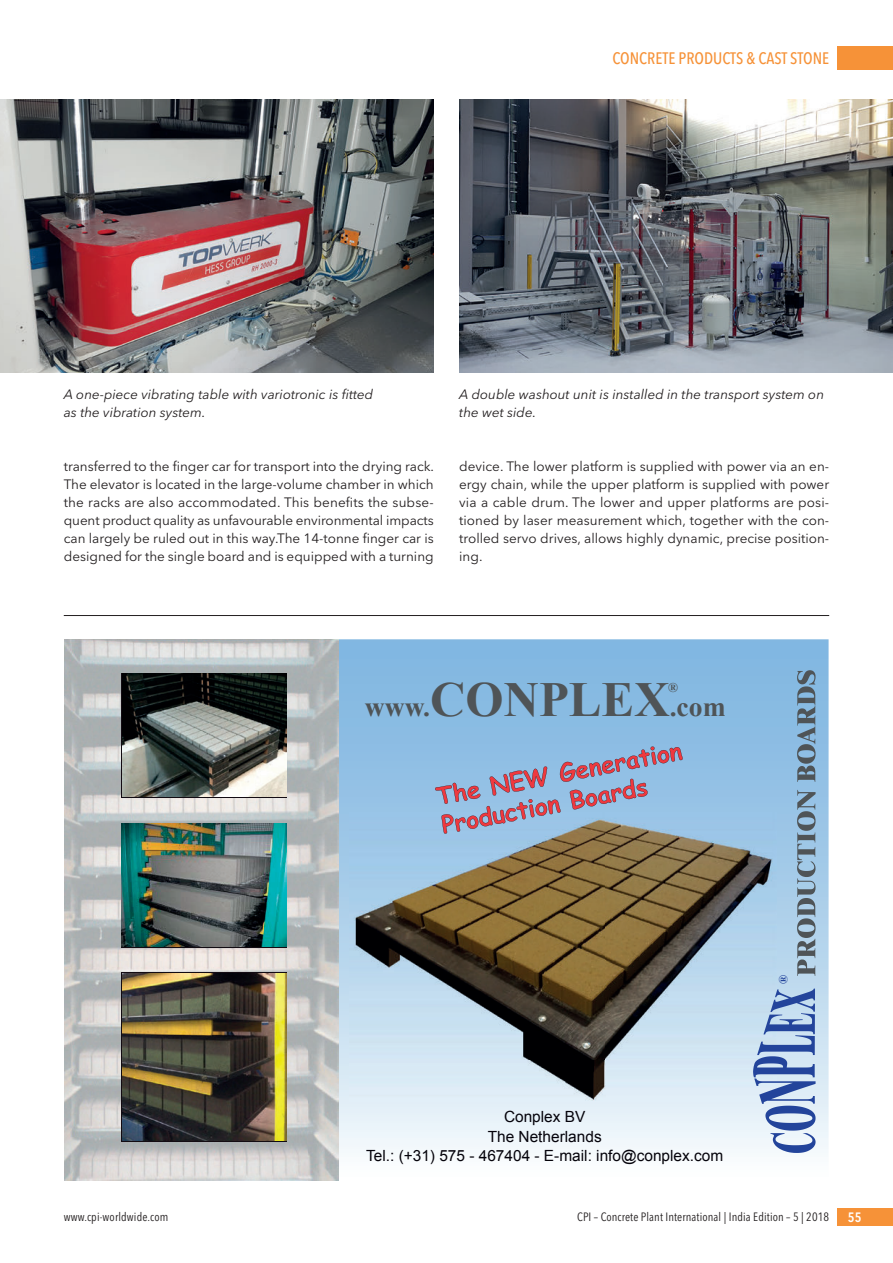
<style>
.page{position:relative;width:893px;height:1263px;background:#fff}
.page>*{position:absolute;margin:0;border:0;box-sizing:border-box;transform-origin:0 0}
.t1{font:700 27.6px "Times New Roman";color:#4f5457}
.t2{font:500 16.5px "Avenir Next Condensed";color:#f69238}
.t3{font:15.45px/19.4px "Arial";color:#05030b;text-align:center}
.t4{font:13.5px/18px "Avenir Next";color:#231f20;text-align:justify}
.t5{font:italic 13.5px/18px "Avenir Next";color:#231f20}
.t6{font:600 13.5px "Avenir Next Condensed";color:#fff}
.t7{font:700 13.35px "Times New Roman";color:#4f5457}
.t8{font:700 12.3px "Times New Roman";color:#23449b}
.t9{font:12px "Avenir Next Condensed";letter-spacing:.01em;color:#231f20}
.s1{font-size:49.05px}
</style>
<div class="page">
<img style="left:0;top:100px;width:434px;height:272px">
<img style="left:459px;top:100px;width:434px;height:272px">
<svg style="left:338px;top:639px;width:491px;height:541px"></svg>
<img style="left:349px;top:813px;width:427px;height:289px">
<img style="left:65px;top:639px;width:273px;height:541px">
<svg style="left:121px;top:973px;width:166px;height:169px"></svg>
<svg style="left:121px;top:673px;width:166px;height:125px"></svg>
<img style="left:122px;top:823px;width:164px;height:124px">
<img style="left:122px;top:674px;width:164px;height:123px">
<img style="left:122px;top:974px;width:164px;height:167px">
<svg style="left:435px;top:746px;width:248px;height:88px;background:#9ca6c3"></svg>
<svg style="left:797px;top:670px;width:19px;height:306px;background:#7992a6"></svg>
<svg style="left:753px;top:988px;width:62px;height:165px;background:#98afd5"></svg>
<div style="left:838px;top:47px;width:55px;height:23px;background:#f69238"></div>
<div style="left:838px;top:1208px;width:55px;height:18px;background:#f69238"></div>
<hr style="left:64px;top:615px;width:765px;height:1px;background:#231f20">
<p class="t2" style="left:612px;top:51px;width:218px">CONCRETE PRODUCTS &amp; CAST STONE</p>
<p class="t5" style="left:64px;top:386px;width:311px">A one-piece vibrating table with variotronic is fitted as the vibration system.</p>
<p class="t5" style="left:459px;top:386px;width:366px">A double washout unit is installed in the transport system on the wet side.</p>
<p class="t4" style="left:64px;top:458px;width:372px">transferred to the finger car for transport into the drying rack.<br>The elevator is located in the large-volume chamber in which the racks are also accommodated. This benefits the subse&shy;quent product quality as unfavourable environmental impacts can largely be ruled out in this way.The 14-tonne finger car is designed for the single board and is equipped with a turning</p>
<p class="t4" style="left:459px;top:458px;width:371px">device. The lower platform is supplied with power via an en&shy;ergy chain, while the upper platform is supplied with power via a cable drum. The lower and upper platforms are posi&shy;tioned by laser measurement which, together with the con&shy;trolled servo drives, allows highly dynamic, precise position&shy;ing.</p>
<h1 class="t1" style="left:365px;top:687px;width:362px">www.<span class="s1">CONPLEX</span>.com</h1>
<p class="t7" style="left:668px;top:678px;width:11px">®</p>
<p class="t3" style="left:366px;top:1107px;width:359px">Conplex BV<br>The Netherlands<br>Tel.: (+31) 575 - 467404 - E-mail: info@conplex.com</p>
<p class="t8" style="left:775px;top:984px;width:11px;rotate:-90deg">®</p>
<p class="t9" style="left:64px;top:1209px;width:106px">www.cpi-worldwide.com</p>
<p class="t9" style="left:577px;top:1209px;width:254px">CPI – Concrete Plant International | India Edition – 5 | 2018</p>
<p class="t6" style="left:848px;top:1211px;width:15px">55</p>
</div>
